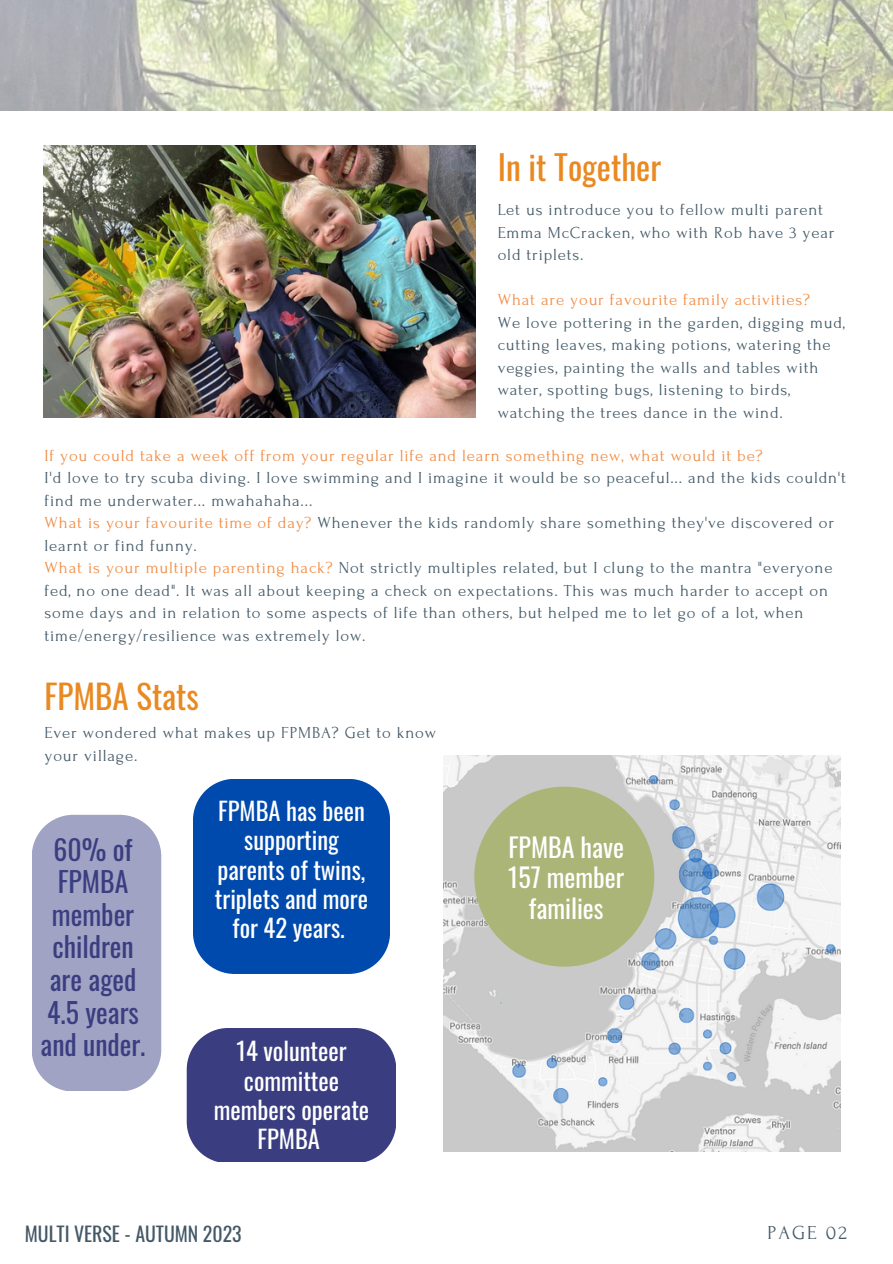
<style>
.page{position:relative;width:893px;height:1264px;background:#fff}
.page>*{position:absolute;margin:0;border:0;box-sizing:border-box;transform-origin:0 0}
.t1{font:33.6px "Oswald";color:#e98921}
.t2{font:33px "Oswald";color:#e98921}
.t3{font:27.75px/32.5px "Oswald";color:#3a3e80;text-align:center}
.t4{font:25.95px/30.3px "Oswald";color:#fff;text-align:center}
.t5{font:24.45px/29.2px "Oswald";color:#fff;text-align:center}
.t6{font:19.8px "Oswald";color:#435967}
.t7{font:19.8px "Forum";letter-spacing:.1em;color:#435967}
.t8{font:16.8px/22.5px "Forum";letter-spacing:.05em;color:#435967}
.t9{font:16.8px "Forum";letter-spacing:.05em;color:#f28b43}
.s1{color:#f28b43}
</style>
<div class="page">
<img style="left:0;top:0;width:892px;height:110px">
<img style="left:43px;top:146px;width:432px;height:272px">
<img style="left:443px;top:755px;width:397px;height:396px">
<svg style="left:474px;top:786px;width:180px;height:180px;background:#b1b989"></svg>
<div style="left:32px;top:814px;width:129px;height:276px;background:#a0a3c3"></div>
<div style="left:187px;top:1028px;width:209px;height:133px;background:#3a3e80"></div>
<div style="left:193px;top:779px;width:196px;height:195px;background:#004aad"></div>
<h1 class="t1" style="left:497px;top:141px;width:165px">In it Together</h1>
<p class="t8" style="left:497px;top:199px;width:338px">Let us introduce you to fellow multi parent<br>Emma McCracken, who with Rob have 3 year old triplets.</p>
<p class="t9" style="left:497px;top:291px;width:314px">What are your favourite family activities?</p>
<p class="t8" style="left:497px;top:311px;width:349px">We love pottering in the garden, digging mud, cutting leaves, making potions, watering the veggies, painting the walls and tables with water, spotting bugs, listening to birds, watching the trees dance in the wind.</p>
<p class="t9" style="left:45px;top:446px;width:719px">If you could take a week off from your regular life and learn something new, what would it be?</p>
<p class="t8" style="left:45px;top:467px;width:803px">I'd love to try scuba diving. I love swimming and I imagine it would be so peaceful... and the kids couldn't find me underwater... mwahahaha...<br><span class="s1">What is your favourite time of day?</span> Whenever the kids randomly share something they've discovered or learnt or find funny.<br><span class="s1">What is your multiple parenting hack?</span> Not strictly multiples related, but I clung to the mantra "everyone fed, no one dead". It was all about keeping a check on expectations. This was much harder to accept on some days and in relation to some aspects of life than others, but helped me to let go of a lot, when time/energy/resilience was extremely low.</p>
<h2 class="t2" style="left:45px;top:671px;width:156px">FPMBA Stats</h2>
<p class="t8" style="left:45px;top:721px;width:393px">Ever wondered what makes up FPMBA? Get to know your village.</p>
<h3 class="t3" style="left:41px;top:831px;width:106px">60% of<br>FPMBA member children are aged<br>4.5 years and under.</h3>
<h3 class="t5" style="left:215px;top:795px;width:155px">FPMBA has been supporting parents of twins, triplets and more for 42 years.</h3>
<h3 class="t5" style="left:214px;top:1035px;width:157px">14 volunteer committee members operate<br>FPMBA</h3>
<h3 class="t4" style="left:508px;top:831px;width:117px">FPMBA have<br>157 member families</h3>
<p class="t6" style="left:25px;top:1218px;width:218px">MULTI VERSE - AUTUMN 2023</p>
<p class="t7" style="left:767px;top:1221px;width:81px">PAGE 02</p>
</div>
